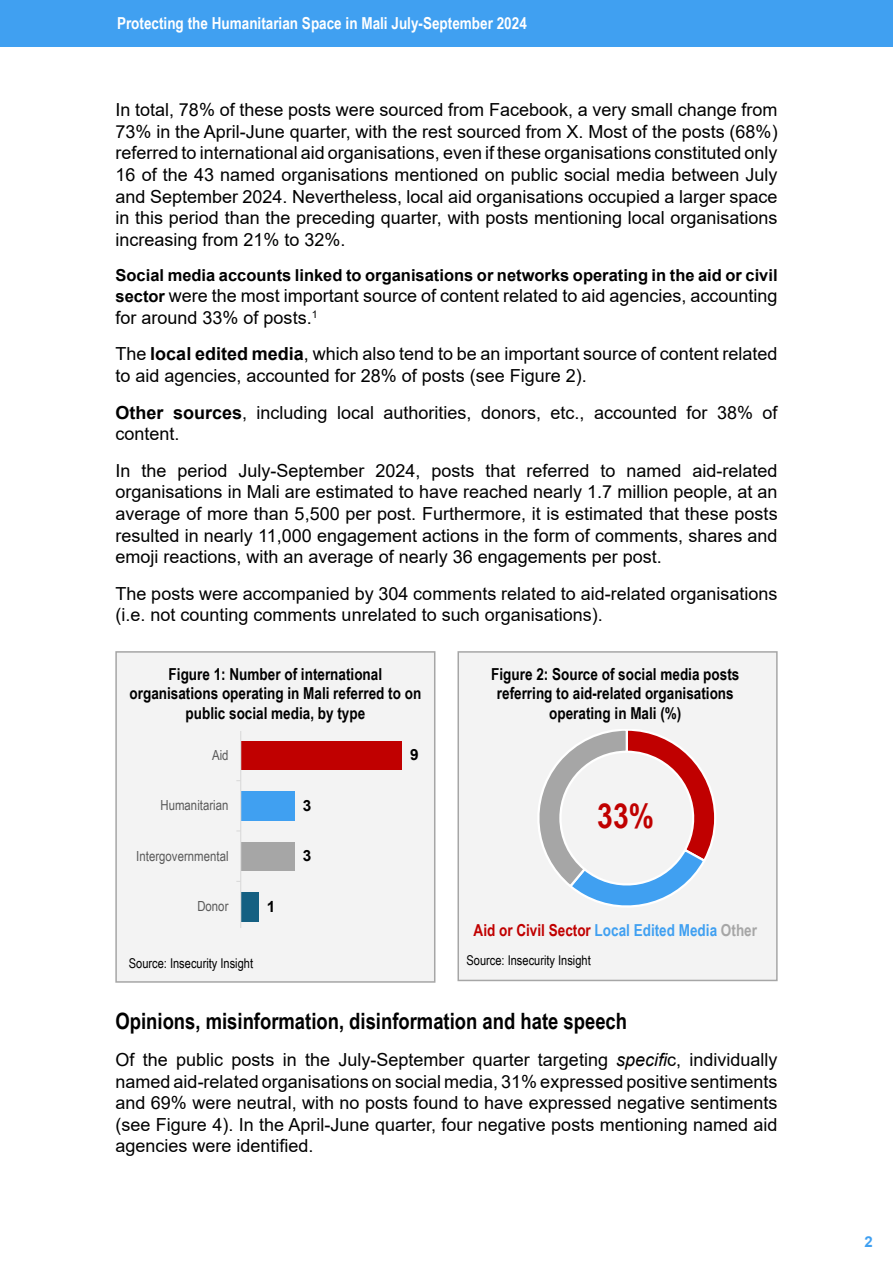
<style>
.page{position:relative;width:893px;height:1263px;background:#fff}
.page>*{position:absolute;margin:0;border:0;box-sizing:border-box;transform-origin:0 0}
.t1{font:700 34.5px "Arial Narrow";color:#c00000}
.t2{font:700 22.5px "Arial Narrow";color:#000}
.t3{font:18px/21.6px "Arial";color:#000}
.t4{font:700 16.5px/19.8px "Arial Narrow";color:#000;text-align:center}
.t5{font:700 16.5px "Arial";color:#000}
.t6{font:700 16.5px "Arial Narrow";color:#fff}
.t7{font:700 16.5px "Arial Narrow";color:#c00000}
.t8{font:700 15.45px "Arial";color:#000}
.t9{font:700 15px "Arial";color:#40a0f1}
.t10{font:13.95px "Arial Narrow";color:#595959}
.t11{font:13.5px "Arial Narrow";color:#000}
.s1{font-weight:700;font-size:16.5px}
.s2{font-weight:700}
.s3{color:#40a0f1}
.s4{color:#a6a6a6}
.s5{font-style:italic}
</style>
<div class="page">
<div style="left:0;top:0;width:893px;height:46px;background:#40a0f1"></div>
<div style="left:458px;top:652px;width:319px;height:328px;background:#f3f3f3"></div>
<div style="left:457px;top:651px;width:321px;height:330px;border:2px solid #a6a6a6"></div>
<div style="left:116px;top:652px;width:319px;height:330px;background:#f3f3f3"></div>
<div style="left:115px;top:651px;width:320px;height:332px;border:2px solid #a6a6a6"></div>
<svg style="left:236px;top:732px;width:166px;height:195px"></svg>
<svg style="left:538px;top:729px;width:178px;height:178px"></svg>
<p class="t6" style="left:117px;top:11px;width:411px">Protecting the Humanitarian Space in Mali July-September 2024</p>
<p class="t3" style="left:116px;top:99px;width:664px;text-align:justify">In total, 78% of these posts were sourced from Facebook, a very small change from 73% in the April-June quarter, with the rest sourced from X. Most of the posts (68%) referred to international aid organisations, even if these organisations constituted only 16 of the 43 named organisations mentioned on public social media between July and September 2024. Nevertheless, local aid organisations occupied a larger space in this period than the preceding quarter, with posts mentioning local organisations increasing from 21% to 32%.</p>
<p class="t5" style="left:116px;top:263px;width:664px">Social media accounts linked to organisations or networks operating in the aid or civil</p>
<p class="t3" style="left:116px;top:285px;width:664px"><span class="s1">sector</span> were the most important source of content related to aid agencies, accounting for around 33% of posts.<sup>1</sup></p>
<p class="t3" style="left:116px;top:343px;width:663px">The <span class="s2">local edited media</span>, which also tend to be an important source of content related to aid agencies, accounted for 28% of posts (see Figure 2).</p>
<p class="t3" style="left:116px;top:401px;width:663px"><span class="s2">Other sources</span>, including local authorities, donors, etc., accounted for 38% of content.</p>
<p class="t3" style="left:116px;top:459px;width:664px;text-align:justify">In the period July-September 2024, posts that referred to named aid-related organisations in Mali are estimated to have reached nearly 1.7 million people, at an average of more than 5,500 per post. Furthermore, it is estimated that these posts resulted in nearly 11,000 engagement actions in the form of comments, shares and emoji reactions, with an average of nearly 36 engagements per post.</p>
<p class="t3" style="left:116px;top:582px;width:664px">The posts were accompanied by 304 comments related to aid-related organisations (i.e. not counting comments unrelated to such organisations).</p>
<p class="t4" style="left:130px;top:663px;width:293px">Figure 1: Number of international organisations operating in Mali referred to on public social media, by type</p>
<p class="t10" style="left:212px;top:745px;width:18px">Aid</p>
<p class="t8" style="left:410px;top:744px;width:10px">9</p>
<p class="t10" style="left:160px;top:795px;width:69px">Humanitarian</p>
<p class="t8" style="left:303px;top:794px;width:10px">3</p>
<p class="t10" style="left:136px;top:845px;width:94px">Intergovernmental</p>
<p class="t8" style="left:303px;top:845px;width:10px">3</p>
<p class="t10" style="left:197px;top:896px;width:33px">Donor</p>
<p class="t8" style="left:267px;top:895px;width:10px">1</p>
<p class="t11" style="left:129px;top:954px;width:126px">Source: Insecurity Insight</p>
<p class="t4" style="left:491px;top:663px;width:250px">Figure 2: Source of social media posts referring to aid-related organisations operating in Mali (%)</p>
<h1 class="t1" style="left:597px;top:789px;width:58px">33%</h1>
<p class="t7" style="left:474px;top:917px;width:285px">Aid or Civil Sector <span class="s3">Local Edited Media</span> <span class="s4">Other</span></p>
<p class="t11" style="left:466px;top:951px;width:126px">Source: Insecurity Insight</p>
<p class="t2" style="left:116px;top:1004px;width:513px">Opinions, misinformation, disinformation and hate speech</p>
<p class="t3" style="left:116px;top:1049px;width:664px;text-align:justify">Of the public posts in the July-September quarter targeting <span class="s5">specifi</span>c, individually named aid-related organisations on social media, 31% expressed positive sentiments and 69% were neutral, with no posts found to have expressed negative sentiments (see Figure 4). In the April-June quarter, four negative posts mentioning named aid agencies were identified.</p>
<p class="t9" style="left:864px;top:1231px;width:10px">2</p>
</div>
